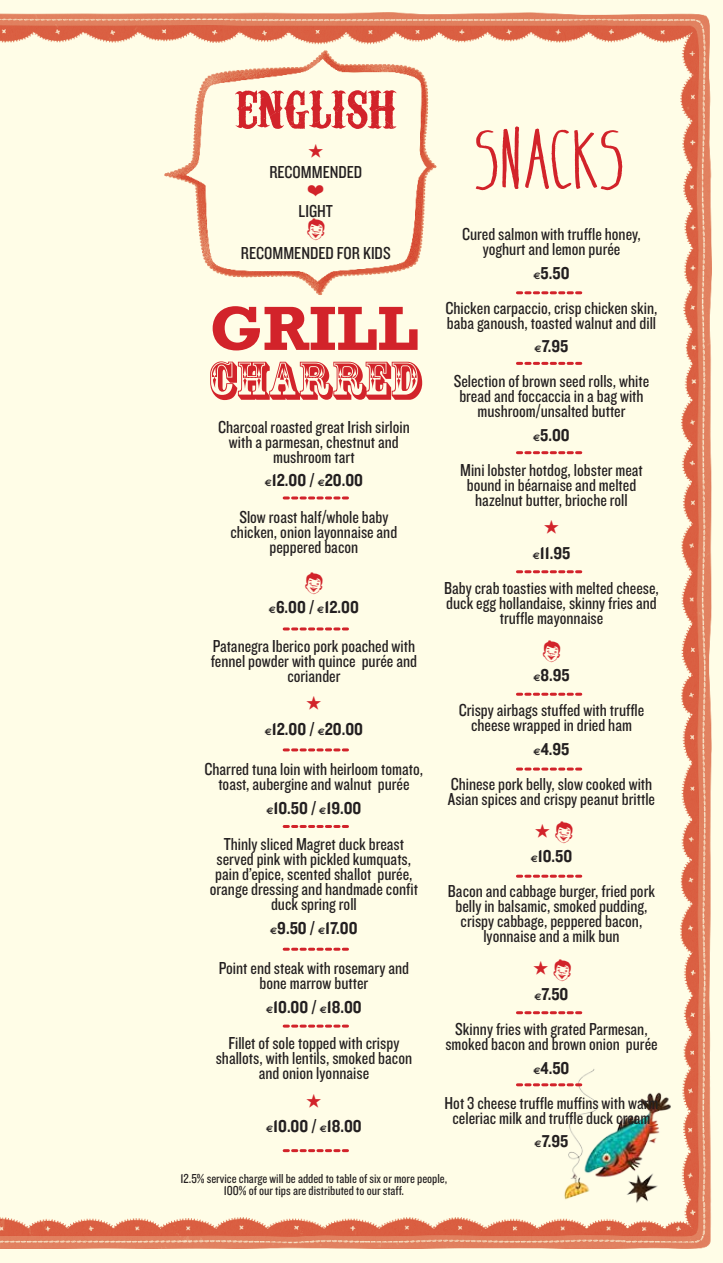
<style>
.page{position:relative;width:723px;height:1263px;background:#fffde7}
.page>*{position:absolute;margin:0;border:0;box-sizing:border-box;transform-origin:0 0}
.t1{font:84.3px "Belta";color:#d2232a}
.t2{font:700 63.3px "Rockwell";color:#d2232a}
.t3{font:51px "Carnivalee Freakshow";color:#d2232a}
.t4{font:50.7px "Rosewood Std";color:#d2232a}
.t5{font:18px/15px "Knockout HTF29 Junior Liteweight";color:#231f20;text-align:center}
.t6{font:17.85px "Knockout HTF50 Welterweight";color:#231f20}
.t7{font:13.5px/12px "Knockout HTF29 Junior Liteweight";color:#231f20;text-align:center}
.s1{font-family:"Euro Sans";font-weight:700;font-size:9.45px}
</style>
<div class="page">
<img style="left:0;top:13px;width:711px;height:1236px">
<img style="left:137px;top:26px;width:329px;height:286px">
<img style="left:504px;top:1057px;width:207px;height:180px">
<svg style="left:284px;top:496px;width:63px;height:3px"></svg>
<svg style="left:284px;top:627px;width:63px;height:3px"></svg>
<svg style="left:284px;top:748px;width:63px;height:3px"></svg>
<svg style="left:284px;top:825px;width:63px;height:3px"></svg>
<svg style="left:284px;top:948px;width:63px;height:3px"></svg>
<svg style="left:284px;top:1024px;width:63px;height:3px"></svg>
<svg style="left:284px;top:1149px;width:63px;height:3px"></svg>
<svg style="left:517px;top:291px;width:64px;height:3px"></svg>
<svg style="left:517px;top:362px;width:64px;height:3px"></svg>
<svg style="left:517px;top:451px;width:64px;height:3px"></svg>
<svg style="left:517px;top:570px;width:64px;height:3px"></svg>
<svg style="left:517px;top:767px;width:64px;height:3px"></svg>
<svg style="left:517px;top:693px;width:64px;height:3px"></svg>
<svg style="left:517px;top:875px;width:64px;height:3px"></svg>
<svg style="left:517px;top:1011px;width:64px;height:3px"></svg>
<svg style="left:517px;top:1083px;width:64px;height:3px"></svg>
<svg style="left:307px;top:696px;width:14px;height:14px"></svg>
<svg style="left:307px;top:1093px;width:14px;height:14px"></svg>
<svg style="left:544px;top:520px;width:15px;height:14px"></svg>
<svg style="left:534px;top:961px;width:14px;height:14px"></svg>
<svg style="left:309px;top:143px;width:14px;height:14px"></svg>
<svg style="left:305px;top:573px;width:18px;height:22px"></svg>
<svg style="left:543px;top:641px;width:17px;height:22px"></svg>
<svg style="left:535px;top:822px;width:37px;height:22px"></svg>
<svg style="left:554px;top:959px;width:17px;height:22px"></svg>
<svg style="left:308px;top:186px;width:16px;height:11px"></svg>
<svg style="left:307px;top:219px;width:18px;height:22px"></svg>
<h3 class="t3" style="left:235px;top:77px;width:163px">ENGLISH</h3>
<p class="t5" style="left:269px;top:165px;width:94px">RECOMMENDED</p>
<p class="t5" style="left:299px;top:204px;width:36px">LIGHT</p>
<p class="t5" style="left:241px;top:246px;width:151px">RECOMMENDED FOR KIDS</p>
<h2 class="t2" style="left:210px;top:291px;width:210px">GRILL</h2>
<h3 class="t4" style="left:207px;top:351px;width:215px">CHARRED</h3>
<p class="t5" style="left:218px;top:420px;width:193px">Charcoal roasted great Irish sirloin with a parmesan, chestnut and mushroom tart</p>
<p class="t6" style="left:265px;top:471px;width:100px"><span class="s1">2</span>12.00 / <span class="s1">2</span>20.00</p>
<p class="t5" style="left:230px;top:510px;width:168px">Slow roast half/whole baby chicken, onion layonnaise and peppered bacon</p>
<p class="t6" style="left:269px;top:598px;width:91px"><span class="s1">2</span>6.00 / <span class="s1">2</span>12.00</p>
<p class="t5" style="left:211px;top:639px;width:208px">Patanegra Iberico pork poached with fennel powder with quince purée and coriander</p>
<p class="t6" style="left:265px;top:720px;width:100px"><span class="s1">2</span>12.00 / <span class="s1">2</span>20.00</p>
<p class="t5" style="left:205px;top:762px;width:220px">Charred tuna loin with heirloom tomato, toast, aubergine and walnut purée</p>
<p class="t6" style="left:266px;top:799px;width:97px"><span class="s1">2</span>10.50 / <span class="s1">2</span>19.00</p>
<p class="t5" style="left:210px;top:837px;width:210px">Thinly sliced Magret duck breast served pink with pickled kumquats, pain d’epice, scented shallot purée, orange dressing and handmade confit duck spring roll</p>
<p class="t6" style="left:270px;top:918px;width:89px"><span class="s1">2</span>9.50 / <span class="s1">2</span>17.00</p>
<p class="t5" style="left:219px;top:961px;width:192px">Point end steak with rosemary and bone marrow butter</p>
<p class="t6" style="left:266px;top:997px;width:97px"><span class="s1">2</span>10.00 / <span class="s1">2</span>18.00</p>
<p class="t5" style="left:216px;top:1036px;width:198px">Fillet of sole topped with crispy shallots, with lentils, smoked bacon and onion lyonnaise</p>
<p class="t6" style="left:266px;top:1117px;width:97px"><span class="s1">2</span>10.00 / <span class="s1">2</span>18.00</p>
<h1 class="t1" style="left:476px;top:115px;width:153px">SNACKS</h1>
<p class="t5" style="left:462px;top:227px;width:180px">Cured salmon with truffle honey, yoghurt and lemon purée</p>
<p class="t6" style="left:533px;top:264px;width:37px"><span class="s1">2</span>5.50</p>
<p class="t5" style="left:445px;top:301px;width:213px;text-align:left">Chicken carpaccio, crisp chicken skin, baba ganoush, toasted walnut and dill</p>
<p class="t6" style="left:534px;top:337px;width:35px"><span class="s1">2</span>7.95</p>
<p class="t5" style="left:454px;top:374px;width:197px">Selection of brown seed rolls, white bread and foccaccia in a bag with mushroom/unsalted butter</p>
<p class="t6" style="left:533px;top:426px;width:38px"><span class="s1">2</span>5.00</p>
<p class="t5" style="left:460px;top:463px;width:184px">Mini lobster hotdog, lobster meat bound in béarnaise and melted hazelnut butter, brioche roll</p>
<p class="t6" style="left:533px;top:544px;width:39px"><span class="s1">2</span>11.95</p>
<p class="t5" style="left:444px;top:581px;width:216px">Baby crab toasties with melted cheese, duck egg hollandaise, skinny fries and truffle mayonnaise</p>
<p class="t6" style="left:533px;top:666px;width:38px"><span class="s1">2</span>8.95</p>
<p class="t5" style="left:459px;top:703px;width:187px">Crispy airbags stuffed with truffle cheese wrapped in dried ham</p>
<p class="t6" style="left:533px;top:740px;width:37px"><span class="s1">2</span>4.95</p>
<p class="t5" style="left:448px;top:777px;width:209px;text-align:left">Chinese pork belly, slow cooked with<br>Asian spices and crispy peanut brittle</p>
<p class="t6" style="left:531px;top:847px;width:43px"><span class="s1">2</span>10.50</p>
<p class="t5" style="left:448px;top:884px;width:209px">Bacon and cabbage burger, fried pork belly in balsamic, smoked pudding, crispy cabbage, peppered bacon, lyonnaise and a milk bun</p>
<p class="t6" style="left:534px;top:985px;width:35px"><span class="s1">2</span>7.50</p>
<p class="t5" style="left:445px;top:1022px;width:214px">Skinny fries with grated Parmesan, smoked bacon and brown onion purée</p>
<p class="t6" style="left:533px;top:1058px;width:37px"><span class="s1">2</span>4.50</p>
<p class="t5" style="left:444px;top:1095px;width:215px">Hot 3 cheese truffle muffins with warm celeriac milk and truffle duck cream</p>
<p class="t6" style="left:534px;top:1132px;width:35px"><span class="s1">2</span>7.95</p>
<p class="t7" style="left:180px;top:1173px;width:268px">12.5% service charge will be added to table of six or more people,<br>100% of our tips are distributed to our staff.</p>
</div>
